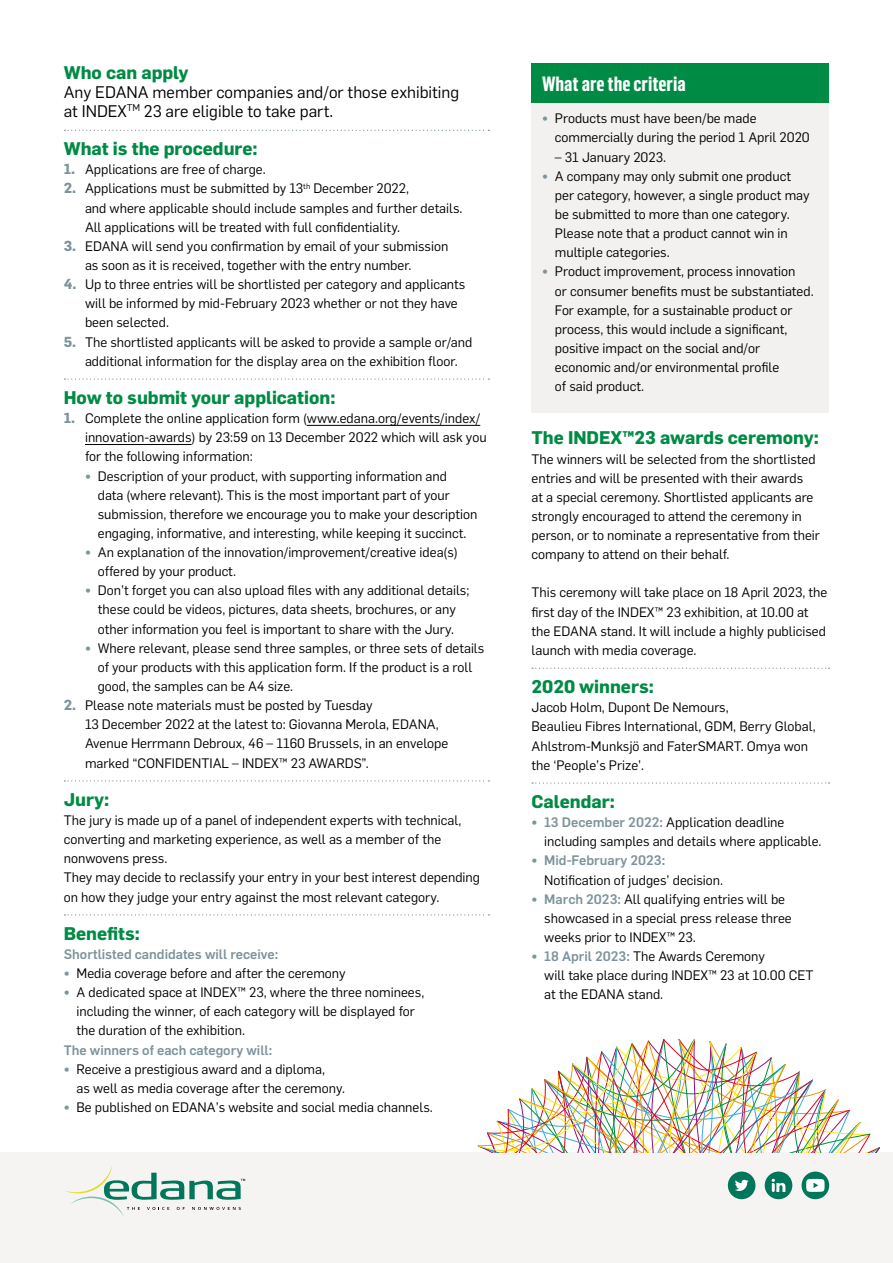
<style>
.page{position:relative;width:893px;height:1263px;background:#fff}
.page>*{position:absolute;margin:0;border:0;box-sizing:border-box;transform-origin:0 0}
.t1{font:700 20.25px "Flama Cond";color:#fff}
.t2{font:700 18px "Flama";color:#008b45}
.t3{font:16.5px/19.2px "Flama";color:#000}
.t4{font:13.5px/19.2px "Flama";color:#000}
.t5{font:500 13.5px "Flama";color:#7e939c}
.s1{font-weight:700;font-size:14.25px;color:#7e939c}
.s2{font-weight:700;color:#7e939c}
.s3{font-weight:500;color:#7e939c}
</style>
<div class="page">
<div style="left:0;top:1152px;width:893px;height:111px;background:#f5f4f2"></div>
<div style="left:531px;top:64px;width:298px;height:348px;background:#f3f1ef"></div>
<svg style="left:64px;top:130px;width:425px;height:1px"></svg>
<svg style="left:64px;top:378px;width:425px;height:2px"></svg>
<hr style="left:307px;top:425px;width:173px;height:1px;background:#000">
<hr style="left:85px;top:444px;width:107px;height:1px;background:#000">
<svg style="left:64px;top:780px;width:425px;height:1px"></svg>
<svg style="left:64px;top:914px;width:425px;height:1px"></svg>
<div style="left:531px;top:64px;width:298px;height:39px;background:#008b45"></div>
<svg style="left:532px;top:668px;width:298px;height:1px"></svg>
<svg style="left:532px;top:782px;width:298px;height:2px"></svg>
<div style="left:728px;top:1171px;width:27px;height:28px;background:#00765b;border-radius:50%"></div>
<svg style="left:735px;top:1180px;width:14px;height:11px"></svg>
<div style="left:765px;top:1171px;width:27px;height:28px;background:#00765b;border-radius:50%"></div>
<svg style="left:772px;top:1179px;width:13px;height:13px"></svg>
<div style="left:801px;top:1171px;width:28px;height:28px;background:#00765b;border-radius:50%"></div>
<svg style="left:806px;top:1179px;width:19px;height:13px"></svg>
<svg style="left:64px;top:1165px;width:181px;height:52px"></svg>
<img style="left:477px;top:1038px;width:403px;height:114px">
<h2 class="t2" style="left:64px;top:59px;width:126px">Who can apply</h2>
<p class="t3" style="left:64px;top:82px;width:397px">Any EDANA member companies and/or those exhibiting at INDEX<sup>TM</sup> 23 are eligible to take part.</p>
<h2 class="t2" style="left:64px;top:135px;width:195px">What is the procedure:</h2>
<p class="t4" style="left:64px;top:159px;width:203px"><span class="s1">1.</span> Applications are free of charge.</p>
<p class="t4" style="left:85px;top:178px;width:379px;text-indent:-21px"><span class="s1">2.</span> Applications must be submitted by 13<sup>th</sup> December 2022,<br>and where applicable should include samples and further details.<br>All applications will be treated with full confidentiality.</p>
<p class="t4" style="left:85px;top:236px;width:365px;text-indent:-21px"><span class="s1">3.</span> EDANA will send you confirmation by email of your submission as soon as it is received, together with the entry number.</p>
<p class="t4" style="left:85px;top:274px;width:382px;text-indent:-21px"><span class="s1">4.</span> Up to three entries will be shortlisted per category and applicants will be informed by mid-February 2023 whether or not they have been selected.</p>
<p class="t4" style="left:64px;top:331px;width:410px;text-align:center"><span class="s1">5.</span> The shortlisted applicants will be asked to provide a sample or/and additional information for the display area on the exhibition floor.</p>
<h2 class="t2" style="left:64px;top:384px;width:273px">How to submit your application:</h2>
<p class="t4" style="left:85px;top:408px;width:403px;text-indent:-21px"><span class="s1">1.</span> Complete the online application form (www.edana.org/events/index/ innovation-awards) by 23:59 on 13 December 2022 which will ask you for the following information:</p>
<p class="t4" style="left:98px;top:465px;width:381px;text-indent:-13px"><span class="s2">•</span> Description of your product, with supporting information and<br>data (where relevant). This is the most important part of your submission, therefore we encourage you to make your description engaging, informative, and interesting, while keeping it succinct.</p>
<p class="t4" style="left:98px;top:542px;width:362px;text-indent:-13px"><span class="s2">•</span> An explanation of the innovation/improvement/creative idea(s) offered by your product.</p>
<p class="t4" style="left:85px;top:580px;width:386px;text-align:center"><span class="s2">•</span> Don’t forget you can also upload files with any additional details; these could be videos, pictures, data sheets, brochures, or any other information you feel is important to share with the Jury.</p>
<p class="t4" style="left:98px;top:638px;width:388px;text-indent:-13px"><span class="s2">•</span> Where relevant, please send three samples, or three sets of details of your products with this application form. If the product is a roll good, the samples can be A4 size.</p>
<p class="t4" style="left:85px;top:695px;width:365px;text-indent:-21px"><span class="s1">2.</span> Please note materials must be posted by Tuesday<br>13 December 2022 at the latest to: Giovanna Merola, EDANA, Avenue Herrmann Debroux, 46 – 1160 Brussels, in an envelope marked “CONFIDENTIAL – INDEX™ 23 AWARDS”.</p>
<h2 class="t2" style="left:64px;top:786px;width:47px">Jury:</h2>
<p class="t4" style="left:64px;top:810px;width:418px">The jury is made up of a panel of independent experts with technical, converting and marketing experience, as well as a member of the nonwovens press.<br>They may decide to reclassify your entry in your best interest depending on how they judge your entry against the most relevant category.</p>
<h2 class="t2" style="left:64px;top:920px;width:78px">Benefits:</h2>
<p class="t5" style="left:64px;top:944px;width:216px">Shortlisted candidates will receive:</p>
<p class="t4" style="left:64px;top:963px;width:283px"><span class="s2">•</span> Media coverage before and after the ceremony</p>
<p class="t4" style="left:77px;top:982px;width:349px;text-indent:-13px"><span class="s2">•</span> A dedicated space at INDEX™ 23, where the three nominees, including the winner, of each category will be displayed for the duration of the exhibition.</p>
<p class="t5" style="left:64px;top:1040px;width:210px">The winners of each category will:</p>
<p class="t4" style="left:77px;top:1059px;width:270px;text-indent:-13px"><span class="s2">•</span> Receive a prestigious award and a diploma,<br>as well as media coverage after the ceremony.</p>
<p class="t4" style="left:64px;top:1097px;width:371px"><span class="s2">•</span> Be published on EDANA’s website and social media channels.</p>
<h1 class="t1" style="left:542px;top:69px;width:145px">What are the criteria</h1>
<p class="t4" style="left:555px;top:108px;width:256px;text-indent:-13px"><span class="s2">•</span> Products must have been/be made commercially during the period 1 April 2020</p>
<p class="t4" style="left:555px;top:146px;width:113px">– 31 January 2023.</p>
<p class="t4" style="left:555px;top:166px;width:256px;text-indent:-13px"><span class="s2">•</span> A company may only submit one product per category, however, a single product may be submitted to more than one category.<br>Please note that a product cannot win in multiple categories.</p>
<p class="t4" style="left:555px;top:261px;width:260px;text-indent:-13px"><span class="s2">•</span> Product improvement, process innovation<br>or consumer benefits must be substantiated.<br>For example, for a sustainable product or process, this would include a significant, positive impact on the social and/or economic and/or environmental profile<br>of said product.</p>
<h2 class="t2" style="left:531px;top:424px;width:289px">The INDEX™23 awards ceremony:</h2>
<p class="t4" style="left:531px;top:448px;width:290px">The winners will be selected from the shortlisted entries and will be presented with their awards<br>at a special ceremony. Shortlisted applicants are strongly encouraged to attend the ceremony in person, or to nominate a representative from their company to attend on their behalf.</p>
<p class="t4" style="left:531px;top:582px;width:297px">This ceremony will take place on 18 April 2023, the first day of the INDEX™ 23 exhibition, at 10.00 at the EDANA stand. It will include a highly publicised launch with media coverage.</p>
<h2 class="t2" style="left:531px;top:673px;width:124px">2020 winners:</h2>
<p class="t4" style="left:531px;top:697px;width:286px">Jacob Holm, Dupont De Nemours,<br>Beaulieu Fibres International, GDM, Berry Global, Ahlstrom-Munksjö and FaterSMART. Omya won the ‘People’s Prize’.</p>
<h2 class="t2" style="left:531px;top:788px;width:85px">Calendar:</h2>
<p class="t4" style="left:544px;top:812px;width:279px;text-indent:-13px"><span class="s2">•</span> <span class="s3">13 December 2022:</span> Application deadline including samples and details where applicable.</p>
<p class="t4" style="left:544px;top:850px;width:180px;text-indent:-13px"><span class="s2">•</span> <span class="s3">Mid-February 2023:<br></span>Notification of judges’ decision.</p>
<p class="t4" style="left:544px;top:888px;width:249px;text-indent:-13px"><span class="s2">•</span> <span class="s3">March 2023:</span> All qualifying entries will be showcased in a special press release three weeks prior to INDEX™ 23.</p>
<p class="t4" style="left:544px;top:946px;width:271px;text-indent:-13px"><span class="s2">•</span> <span class="s3">18 April 2023:</span> The Awards Ceremony<br>will take place during INDEX™ 23 at 10.00 CET at the EDANA stand.</p>
</div>
